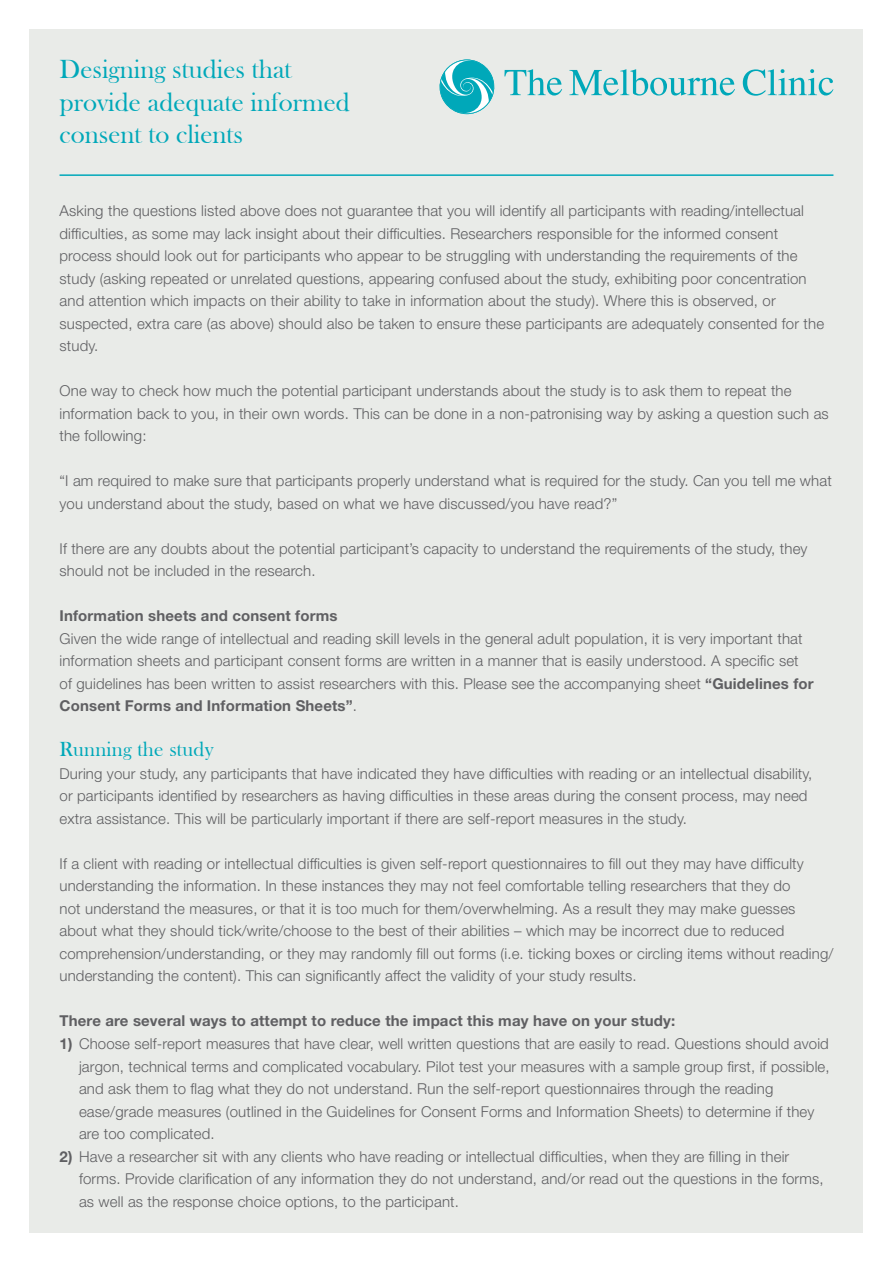
<style>
.page{position:relative;width:893px;height:1263px;background:#fff}
.page>*{position:absolute;margin:0;border:0;box-sizing:border-box;transform-origin:0 0}
.t1{font:27px/32.4px "Bask Old Face";color:#00a8b9}
.t2{font:21px "Bask Old Face";letter-spacing:.01em;color:#00a8b9}
.t3{font:300 15px/22.5px "Helvetica Neue LT Std";letter-spacing:.01em;color:#5f5f62}
.t4{font:700 15px "Helvetica Neue LT Std";letter-spacing:.01em;color:#5f5f62}
.s1{font-weight:700}
</style>
<div class="page">
<div style="left:30px;top:30px;width:833px;height:1203px;background:#e9ebe8"></div>
<svg style="left:440px;top:60px;width:55px;height:54px"></svg>
<svg style="left:504px;top:69px;width:58px;height:27px"></svg>
<svg style="left:569px;top:69px;width:166px;height:27px"></svg>
<svg style="left:743px;top:69px;width:90px;height:27px"></svg>
<hr style="left:60px;top:174px;width:773px;height:2px;background:#00a8b9">
<h1 class="t1" style="left:60px;top:54px;width:292px">Designing studies that provide adequate informed consent to clients</h1>
<p class="t3" style="left:60px;top:199px;width:766px">Asking the questions listed above does not guarantee that you will identify all participants with reading/intellectual difficulties, as some may lack insight about their difficulties. Researchers responsible for the informed consent process should look out for participants who appear to be struggling with understanding the requirements of the study (asking repeated or unrelated questions, appearing confused about the study, exhibiting poor concentration and attention which impacts on their ability to take in information about the study). Where this is observed, or suspected, extra care (as above) should also be taken to ensure these participants are adequately consented for the study.</p>
<p class="t3" style="left:60px;top:379px;width:771px">One way to check how much the potential participant understands about the study is to ask them to repeat the information back to you, in their own words. This can be done in a non-patronising way by asking a question such as the following:</p>
<p class="t3" style="left:60px;top:469px;width:774px">“I am required to make sure that participants properly understand what is required for the study. Can you tell me what you understand about the study, based on what we have discussed/you have read?”</p>
<p class="t3" style="left:60px;top:537px;width:749px">If there are any doubts about the potential participant’s capacity to understand the requirements of the study, they should not be included in the research.</p>
<p class="t4" style="left:60px;top:607px;width:279px">Information sheets and consent forms</p>
<p class="t3" style="left:60px;top:627px;width:756px">Given the wide range of intellectual and reading skill levels in the general adult population, it is very important that information sheets and participant consent forms are written in a manner that is easily understood. A specific set of guidelines has been written to assist researchers with this. Please see the accompanying sheet <span class="s1">“Guidelines for Consent Forms and Information Sheets”</span>.</p>
<h2 class="t2" style="left:60px;top:738px;width:156px">Running the study</h2>
<p class="t3" style="left:60px;top:762px;width:754px">During your study, any participants that have indicated they have difficulties with reading or an intellectual disability, or participants identified by researchers as having difficulties in these areas during the consent process, may need extra assistance. This will be particularly important if there are self-report measures in the study.</p>
<p class="t3" style="left:60px;top:852px;width:775px">If a client with reading or intellectual difficulties is given self-report questionnaires to fill out they may have difficulty understanding the information. In these instances they may not feel comfortable telling researchers that they do<br>not understand the measures, or that it is too much for them/overwhelming. As a result they may make guesses about what they should tick/write/choose to the best of their abilities – which may be incorrect due to reduced comprehension/understanding, or they may randomly fill out forms (i.e. ticking boxes or circling items without reading/ understanding the content). This can significantly affect the validity of your study results.</p>
<p class="t4" style="left:60px;top:1012px;width:617px">There are several ways to attempt to reduce the impact this may have on your study:</p>
<p class="t3" style="left:79px;top:1032px;width:752px;text-indent:-19px"><span class="s1">1)</span> Choose self-report measures that have clear, well written questions that are easily to read. Questions should avoid jargon, technical terms and complicated vocabulary. Pilot test your measures with a sample group first, if possible, and ask them to flag what they do not understand. Run the self-report questionnaires through the reading ease/grade measures (outlined in the Guidelines for Consent Forms and Information Sheets) to determine if they are too complicated.</p>
<p class="t3" style="left:79px;top:1144px;width:746px;text-indent:-20px"><span class="s1">2)</span> Have a researcher sit with any clients who have reading or intellectual difficulties, when they are filling in their forms. Provide clarification of any information they do not understand, and/or read out the questions in the forms, as well as the response choice options, to the participant.</p>
</div>
